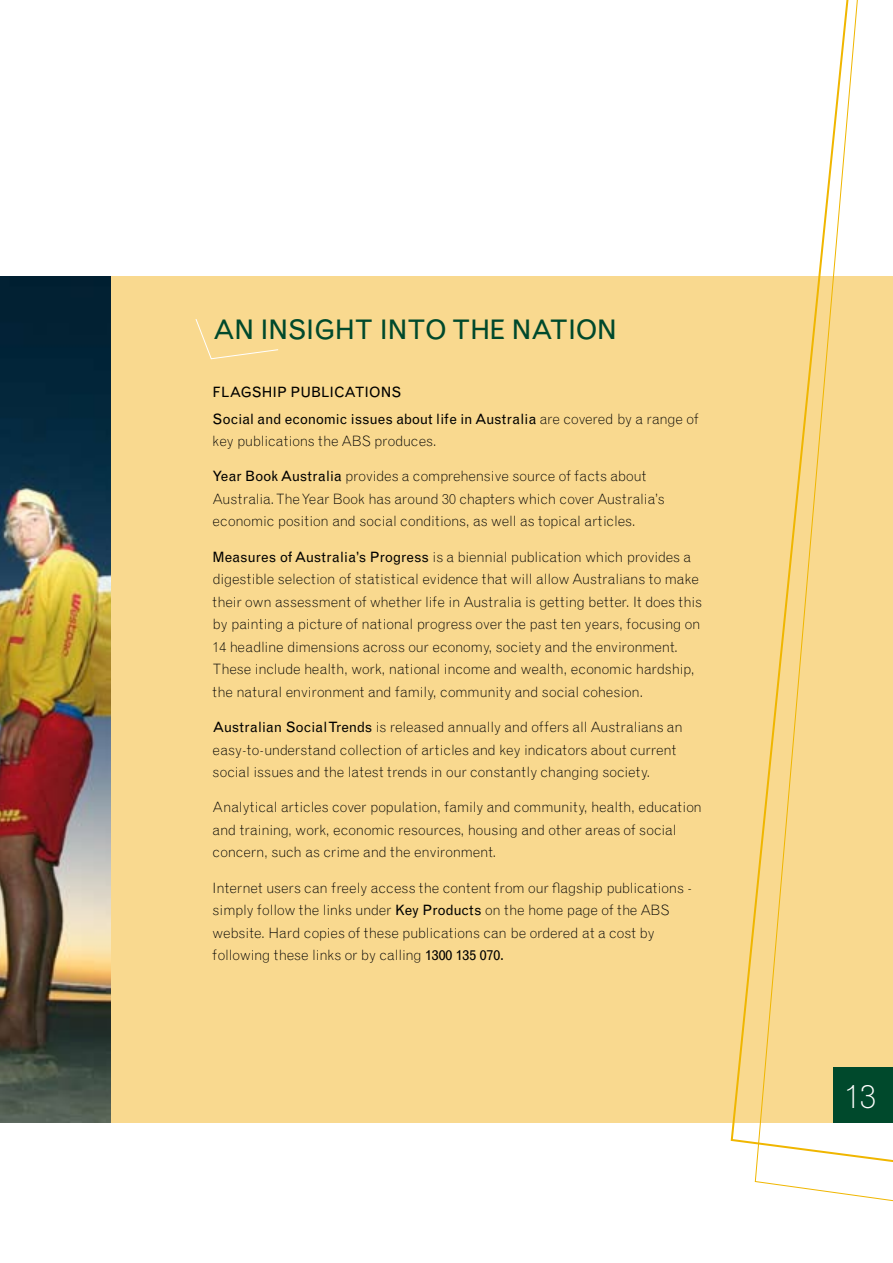
<style>
.page{position:relative;width:893px;height:1263px;background:#fff}
.page>*{position:absolute;margin:0;border:0;box-sizing:border-box;transform-origin:0 0}
.t1{font:300 33px "Grotesque";color:#fff}
.t2{font:27px "Grotesque";letter-spacing:-.025em;color:#00492c}
.t3{font:300 14.25px/22.5px "Grotesque";letter-spacing:-.01em;color:#000}
.t4{font:14.25px/26.7px "Grotesque";color:#000}
.s1{font-weight:300}
.s2{font-weight:400}
</style>
<div class="page">
<div style="left:0;top:276px;width:893px;height:847px;background:#f9d98f"></div>
<img style="left:0;top:276px;width:111px;height:847px">
<svg style="left:730px;top:0;width:163px;height:1202px"></svg>
<svg style="left:195px;top:319px;width:84px;height:41px"></svg>
<div style="left:833px;top:1067px;width:60px;height:56px;background:#00492c"></div>
<h2 class="t2" style="left:213px;top:314px;width:406px">AN INSIGHT INTO THE NATION</h2>
<p class="t4" style="left:213px;top:379px;width:487px;text-indent:78px">Publications<br>Social and economic issues about life in Australia <span class="s1">are covered by a range of</span></p>
<p class="t3" style="left:213px;top:430px;width:226px">key publications the ABS produces.</p>
<p class="t3" style="left:213px;top:465px;width:454px"><span class="s2">Year Book Australia</span> provides a comprehensive source of facts about<br>Australia. The Year Book has around 30 chapters which cover Australia’s economic position and social conditions, as well as topical articles.</p>
<p class="t3" style="left:213px;top:545px;width:491px"><span class="s2">Measures of Australia’s Progress</span> is a biennial publication which provides a digestible selection of statistical evidence that will allow Australians to make their own assessment of whether life in Australia is getting better. It does this by painting a picture of national progress over the past ten years, focusing on 1 4 headline dimensions across our economy, society and the environment.<br>These include health, work, national income and wealth, economic hardship, the natural environment and family, community and social cohesion.</p>
<p class="t3" style="left:213px;top:716px;width:472px"><span class="s2">Australian SocialTrends</span> is released annually and offers all Australians an easy-to-understand collection of articles and key indicators about current social issues and the latest trends in our constantly changing society.</p>
<p class="t3" style="left:213px;top:796px;width:491px">Analytical articles cover population, family and community, health, education and training, work, economic resources, housing and other areas of social concern, such as crime and the environment.</p>
<p class="t3" style="left:213px;top:876px;width:481px">Internet users can freely access the content from our flagship publications - simply follow the links under <span class="s2">Key Products</span> on the home page of the ABS website. Hard copies of these publications can be ordered at a cost by following these links or by calling <span class="s2">1300 135 070.</span></p>
<p class="t4" style="left:213px;top:379px;width:48px">Flagship</p>
<h1 class="t1" style="left:845px;top:1076px;width:33px">1 3</h1>
</div>
